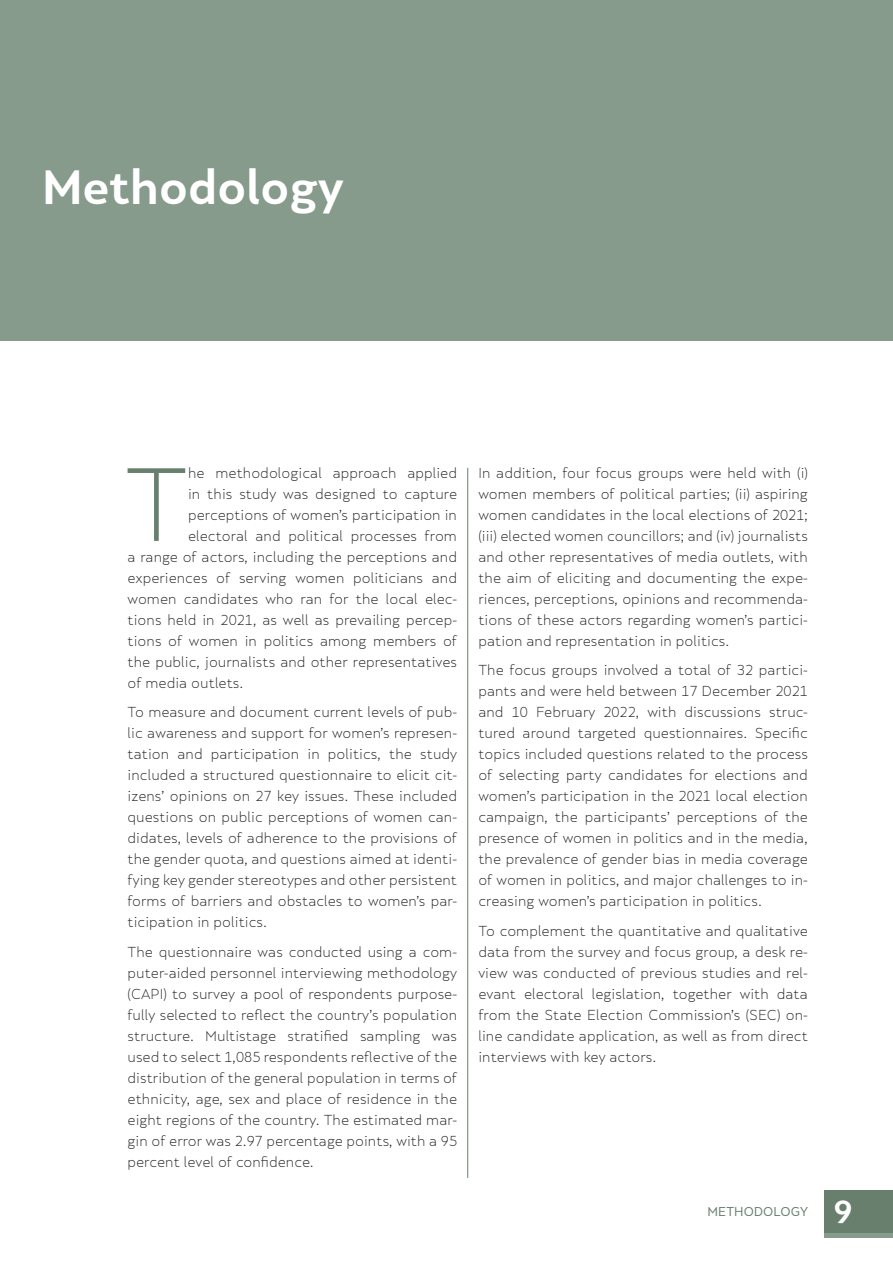
<style>
.page{position:relative;width:893px;height:1263px;background:#fff}
.page>*{position:absolute;margin:0;border:0;box-sizing:border-box;transform-origin:0 0}
._1_Paragraph{font:300 97.05px "Skola Sans";color:#677f6c}
.Heading_0{font:700 45px "Skola Sans";color:#fff}
.t1{font:700 30px "Skola Sans";color:#fff}
._1_Paragraph-2{font:300 13.5px/21px "Skola Sans";color:#231f20;text-align:justify}
.t2{font:12px "Skola Sans";color:#677f6c}
</style>
<div class="page">
<div style="left:0;top:0;width:893px;height:340px;background:#869b8b"></div>
<hr style="left:467px;top:468px;width:1px;height:710px;background:#677f6c">
<div style="left:825px;top:1229px;width:68px;height:8px;background:#869b8b"></div>
<div style="left:825px;top:1191px;width:68px;height:42px;background:#677f6c"></div>
<p class="Heading_0" style="left:43px;top:159px;width:303px">Methodology</p>
<p class="_1_Paragraph" style="left:125px;top:448px;width:65px">T</p>
<p class="_1_Paragraph-2" style="left:188px;top:462px;width:270px">he methodological approach applied</p>
<p class="_1_Paragraph-2" style="left:188px;top:483px;width:270px">in this study was designed to capture</p>
<p class="_1_Paragraph-2" style="left:188px;top:504px;width:270px">perceptions of women’s participation in</p>
<p class="_1_Paragraph-2" style="left:188px;top:525px;width:270px">electoral and political processes from</p>
<p class="_1_Paragraph-2" style="left:128px;top:546px;width:331px">a range of actors, including the perceptions and</p>
<p class="_1_Paragraph-2" style="left:128px;top:567px;width:331px">experiences of serving women politicians and</p>
<p class="_1_Paragraph-2" style="left:128px;top:588px;width:331px">women candidates who ran for the local elec-</p>
<p class="_1_Paragraph-2" style="left:128px;top:609px;width:331px">tions held in 2021, as well as prevailing percep-</p>
<p class="_1_Paragraph-2" style="left:128px;top:630px;width:331px">tions of women in politics among members of</p>
<p class="_1_Paragraph-2" style="left:128px;top:651px;width:331px">the public, journalists and other representatives</p>
<p class="_1_Paragraph-2" style="left:128px;top:672px;width:117px">of media outlets.</p>
<p class="_1_Paragraph-2" style="left:128px;top:702px;width:331px">To measure and document current levels of pub&shy;lic awareness and support for women’s represen&shy;tation and participation in politics, the study included a structured questionnaire to elicit cit&shy;izens’ opinions on 27 key issues. These included questions on public perceptions of women can&shy;didates, levels of adherence to the provisions of the gender quota, and questions aimed at identi&shy;fying key gender stereotypes and other persistent forms of barriers and obstacles to women’s par&shy;ticipation in politics.</p>
<p class="_1_Paragraph-2" style="left:128px;top:941px;width:331px">The questionnaire was conducted using a com&shy;puter-aided personnel interviewing methodology (CAPI) to survey a pool of respondents purpose&shy;fully selected to reflect the country’s population structure. Multistage stratified sampling was used to select 1,085 respondents reflective of the distribution of the general population in terms of ethnicity, age, sex and place of residence in the eight regions of the country. The estimated mar&shy;gin of error was 2.97 percentage points, with a 95 percent level of confidence.</p>
<p class="_1_Paragraph-2" style="left:478px;top:462px;width:331px">In addition, four focus groups were held with (i) women members of political parties; (ii) aspiring women candidates in the local elections of 2021; (iii) elected women councillors; and (iv) journalists and other representatives of media outlets, with the aim of eliciting and documenting the expe&shy;riences, perceptions, opinions and recommenda&shy;tions of these actors regarding women’s partici&shy;pation and representation in politics.</p>
<p class="_1_Paragraph-2" style="left:478px;top:660px;width:331px">The focus groups involved a total of 32 partici&shy;pants and were held between 17 December 2021 and 10 February 2022, with discussions struc&shy;tured around targeted questionnaires. Specific topics included questions related to the process of selecting party candidates for elections and women’s participation in the 2021 local election campaign, the participants’ perceptions of the presence of women in politics and in the media, the prevalence of gender bias in media coverage of women in politics, and major challenges to in&shy;creasing women’s participation in politics.</p>
<p class="_1_Paragraph-2" style="left:478px;top:920px;width:331px">To complement the quantitative and qualitative data from the survey and focus group, a desk re&shy;view was conducted of previous studies and rel&shy;evant electoral legislation, together with data from the State Election Commission’s (SEC) on&shy;line candidate application, as well as from direct interviews with key actors.</p>
<p class="t2" style="left:707px;top:1205px;width:11px">METHODOLO</p>
<p class="t2" style="left:791px;top:1205px;width:19px">GY</p>
<h3 class="t1" style="left:833px;top:1193px;width:21px">9</h3>
</div>
